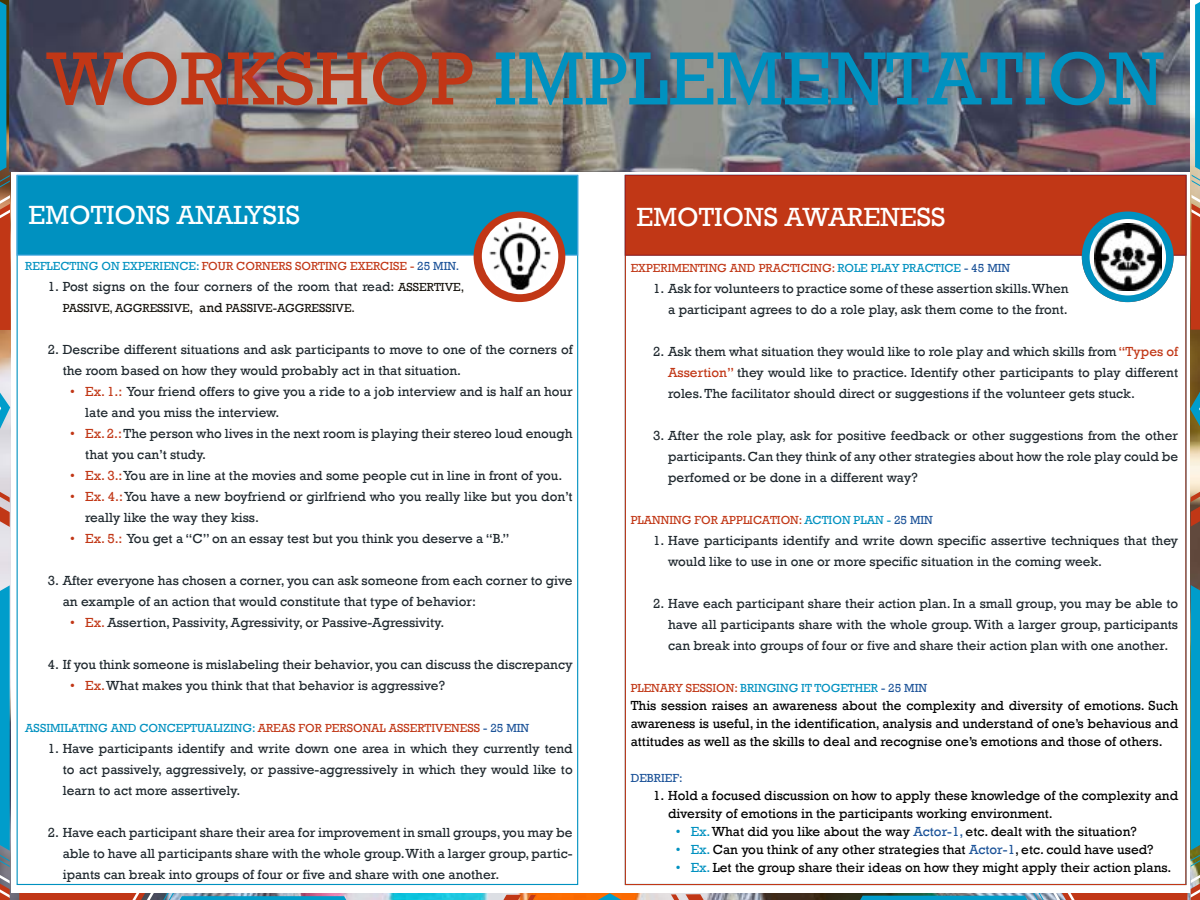
<style>
.page{position:relative;width:1200px;height:900px;background:#fff}
.page>*{position:absolute;margin:0;border:0;box-sizing:border-box;transform-origin:0 0}
.t1{font:76.5px "Rockwell";color:#0091c0}
.t2{font:27px "Rockwell";color:#fff}
.t3{font:13.5px/21px "Rockwell";color:#1f282e}
.t4{font:13.5px/18px "Rockwell";color:#000;text-align:justify}
.t5{font:12px "Rockwell";color:#c13716}
.t6{font:12px "Rockwell";color:#0091c0}
.t7{font:12px "Rockwell";color:#17140e}
.t8{font:12px "Rockwell";color:#1b5298}
.s1{color:#c13716}
.s2{color:#0091c0}
.s3{color:#1b5298}
.s4{font-size:12px;color:#17140e}
.s5{font-size:13.5px}
</style>
<div class="page">
<svg style="left:0;top:585px;width:10px;height:315px;background:#1d97bd"></svg>
<svg style="left:0;top:0;width:11px;height:559px;background:#948a85"></svg>
<svg style="left:19px;top:893px;width:377px;height:7px;background:#867f87"></svg>
<img style="left:811px;top:585px;width:389px;height:315px">
<svg style="left:443px;top:893px;width:321px;height:7px;background:#b89a7d"></svg>
<svg style="left:1190px;top:2px;width:10px;height:547px;background:#988a79"></svg>
<div style="left:11px;top:171px;width:1179px;height:721px;background:#fff"></div>
<div style="left:17px;top:175px;width:561px;height:81px;background:#0091c0;border:1px solid #42a5dd"></div>
<div style="left:474px;top:211px;width:91px;height:91px;background:#c13716;border-radius:50%"></div>
<div style="left:482px;top:218px;width:76px;height:76px;background:#fff;border-radius:50%"></div>
<img style="left:10px;top:0;width:1180px;height:171px">
<div style="left:625px;top:175px;width:561px;height:81px;background:#c13716;border:1px solid #a3201a"></div>
<div style="left:1082px;top:212px;width:92px;height:90px;background:#0091c0;border-radius:50%"></div>
<svg style="left:1090px;top:219px;width:76px;height:76px"></svg>
<img style="left:1094px;top:224px;width:67px;height:67px">
<img style="left:485px;top:222px;width:69px;height:68px">
<h1 class="t1" style="left:46px;top:35px;width:1119px"><span class="s1">WORKSHOP</span> IMPLEMENTATION</h1>
<h2 class="t2" style="left:29px;top:199px;width:273px">EMOTIONS ANALYSIS</h2>
<h2 class="t2" style="left:637px;top:201px;width:310px">EMOTIONS AWARENESS</h2>
<p class="t5" style="left:25px;top:259px;width:435px"><span class="s2">REFLECTING ON EXPERIENCE:</span> FOUR CORNERS SORTING EXERCISE - <span class="s3">25 MIN.</span></p>
<p class="t3" style="left:48px;top:276px;width:418px">1. Post signs on the four corners of the room that read: <span class="s4">ASSERTIVE,</span></p>
<p class="t7" style="left:63px;top:301px;width:294px">PASSIVE, AGGRESSIVE<span class="s5">, and</span> PASSIVE-AGGRESSIVE.</p>
<p class="t3" style="left:63px;top:339px;width:511px;text-indent:-15px">2. Describe different situations and ask participants to move to one of the corners of the room based on how they would probably act in that situation.</p>
<p class="t3" style="left:85px;top:381px;width:489px;text-indent:-15px"><span class="s1">• Ex. 1.:</span> Your friend offers to give you a ride to a job interview and is half an hour late and you miss the interview.</p>
<p class="t3" style="left:85px;top:423px;width:489px;text-indent:-15px"><span class="s1">• Ex. 2.:</span> The person who lives in the next room is playing their stereo loud enough that you can’t study.</p>
<p class="t3" style="left:70px;top:465px;width:494px"><span class="s1">• Ex. 3.:</span> You are in line at the movies and some people cut in line in front of you.</p>
<p class="t3" style="left:85px;top:486px;width:489px;text-indent:-15px"><span class="s1">• Ex. 4.:</span> You have a new boyfriend or girlfriend who you really like but you don’t really like the way they kiss.</p>
<p class="t3" style="left:70px;top:528px;width:441px"><span class="s1">• Ex. 5.:</span> You get a “C” on an essay test but you think you deserve a “B.”</p>
<p class="t3" style="left:63px;top:570px;width:511px;text-indent:-15px">3. After everyone has chosen a corner, you can ask someone from each corner to give an example of an action that would constitute that type of behavior:</p>
<p class="t3" style="left:70px;top:612px;width:376px"><span class="s1">• Ex.</span> Assertion, Passivity, Agressivity, or Passive-Agressivity.</p>
<p class="t3" style="left:48px;top:654px;width:526px">4. If you think someone is mislabeling their behavior, you can discuss the discrepancy</p>
<p class="t3" style="left:70px;top:675px;width:376px"><span class="s1">• Ex.</span> What makes you think that that behavior is aggressive?</p>
<p class="t6" style="left:25px;top:721px;width:505px">ASSIMILATING AND CONCEPTUALIZING: <span class="s1">AREAS FOR PERSONAL ASSERTIVENESS</span> <span class="s3">- 25 MIN</span></p>
<p class="t3" style="left:63px;top:738px;width:511px;text-align:justify;text-indent:-15px">1. Have participants identify and write down one area in which they currently tend to act passively, aggressively, or passive-aggressively in which they would like to learn to act more assertively.</p>
<p class="t3" style="left:63px;top:822px;width:511px;text-align:justify;text-indent:-15px">2. Have each participant share their area for improvement in small groups, you may be able to have all participants share with the whole group. With a larger group, partic&shy;ipants can break into groups of four or five and share with one another.</p>
<p class="t5" style="left:631px;top:261px;width:381px">EXPERIMENTING AND PRACTICING: <span class="s2">ROLE PLAY PRACTICE</span> <span class="s3">- 45 MIN</span></p>
<p class="t3" style="left:653px;top:278px;width:417px;text-align:right">1. Ask for volunteers to practice some of these assertion skills. When a participant agrees to do a role play, ask them come to the front.</p>
<p class="t3" style="left:668px;top:341px;width:511px;text-align:justify;text-indent:-15px">2. Ask them what situation they would like to role play and which skills from <span class="s1">“Types of Assertion”</span> they would like to practice. Identify other participants to play different roles. The facilitator should direct or suggestions if the volunteer gets stuck.</p>
<p class="t3" style="left:668px;top:425px;width:511px;text-align:justify;text-indent:-15px">3. After the role play, ask for positive feedback or other suggestions from the other participants. Can they think of any other strategies about how the role play could be perfomed or be done in a different way?</p>
<p class="t5" style="left:631px;top:513px;width:304px">PLANNING FOR APPLICATION: <span class="s2">ACTION PLAN -</span> <span class="s3">25 MIN</span></p>
<p class="t3" style="left:668px;top:530px;width:512px;text-indent:-15px">1. Have participants identify and write down specific assertive techniques that they would like to use in one or more specific situation in the coming week.</p>
<p class="t3" style="left:668px;top:593px;width:511px;text-align:justify;text-indent:-15px">2. Have each participant share their action plan. In a small group, you may be able to have all participants share with the whole group. With a larger group, participants can break into groups of four or five and share their action plan with one another.</p>
<p class="t6" style="left:631px;top:681px;width:298px"><span class="s1">PLENARY SESSION:</span> BRINGING IT TOGETHER <span class="s3">- 25 MIN</span></p>
<p class="t4" style="left:631px;top:697px;width:549px">This session raises an awareness about the complexity and diversity of emotions. Such awareness is useful, in the identification, analysis and understand of one’s behavious and attitudes as well as the skills to deal and recognise one’s emotions and those of others.</p>
<p class="t8" style="left:631px;top:771px;width:53px">DEBRIEF:</p>
<p class="t4" style="left:668px;top:787px;width:511px;text-indent:-15px">1. Hold a focused discussion on how to apply these knowledge of the complexity and diversity of emotions in the participants working environment.</p>
<p class="t4" style="left:676px;top:823px;width:463px"><span class="s2">• Ex.</span> What did you like about the way <span class="s3">Actor-1,</span> etc. dealt with the situation?</p>
<p class="t4" style="left:676px;top:841px;width:479px"><span class="s2">• Ex.</span> Can you think of any other strategies that <span class="s3">Actor-1</span>, etc. could have used?</p>
<p class="t4" style="left:676px;top:859px;width:497px"><span class="s2">• Ex.</span> Let the group share their ideas on how they might apply their action plans.</p>
</div>
